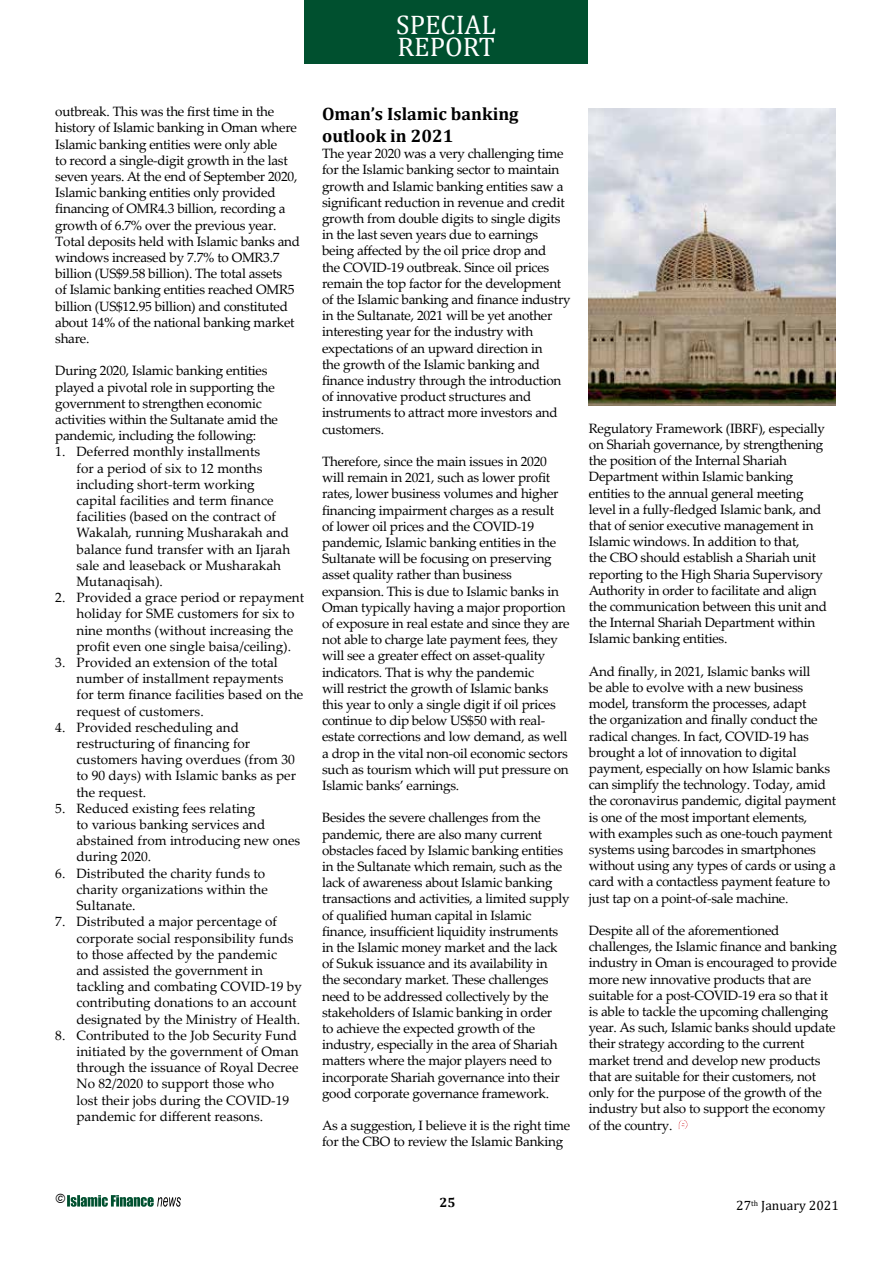
<style>
.page{position:relative;width:893px;height:1263px;background:#fff}
.page>*{position:absolute;margin:0;border:0;box-sizing:border-box;transform-origin:0 0}
.t1{font:27px/21.9px "Cambria";color:#fff}
.t2{font:700 18px/21.6px "Cambria";color:#000}
.t3{font:13.5px/16.2px "Palatino Linotype";letter-spacing:-.02em;color:#000}
.t4{font:13.5px/16.2px "Palatino Linotype";color:#000}
.t5{font:13.5px "Cambria";color:#000}
.t6{font:700 13.5px "Cambria";color:#000}
.t7{font:italic 13.5px "Franklin Gothic";color:#000}
</style>
<div class="page">
<svg style="left:67px;top:1195px;width:114px;height:12px"></svg>
<div style="left:304px;top:0;width:284px;height:64px;background:#00502f"></div>
<svg style="left:678px;top:1120px;width:10px;height:9px"></svg>
<img style="left:589px;top:108px;width:246px;height:297px">
<h1 class="t1" style="left:396px;top:13px;width:101px">SPECIAL<br>REPORT</h1>
<p class="t3" style="left:55px;top:103px;width:246px">outbreak. This was the first time in the history of Islamic banking in Oman where Islamic banking entities were only able<br>to record a single-digit growth in the last seven years. At the end of September 2020, Islamic banking entities only provided financing of OMR4.3 billion, recording a growth of 6.7% over the previous year.<br>Total deposits held with Islamic banks and windows increased by 7.7% to OMR3.7 billion (US$9.58 billion). The total assets<br>of Islamic banking entities reached OMR5 billion (US$12.95 billion) and constituted about 14% of the national banking market share.</p>
<p class="t3" style="left:55px;top:362px;width:224px">During 2020, Islamic banking entities played a pivotal role in supporting the government to strengthen economic activities within the Sultanate amid the pandemic, including the following:</p>
<p class="t4" style="left:77px;top:443px;width:215px;text-indent:-21px">1. Deferred monthly installments<br>for a period of six to 12 months including short-term working capital facilities and term finance facilities (based on the contract of<br>Wakalah, running Musharakah and balance fund transfer with an Ijarah sale and leaseback or Musharakah<br>Mutanaqisah).</p>
<p class="t4" style="left:77px;top:589px;width:229px;text-indent:-21px">2. Provided a grace period or repayment holiday for SME customers for six to nine months (without increasing the profit even one single baisa/ceiling).</p>
<p class="t4" style="left:77px;top:654px;width:228px;text-indent:-21px">3. Provided an extension of the total number of installment repayments for term finance facilities based on the request of customers.</p>
<p class="t4" style="left:77px;top:719px;width:221px;text-indent:-21px">4. Provided rescheduling and restructuring of financing for customers having overdues (from 30 to 90 days) with Islamic banks as per the request.</p>
<p class="t4" style="left:77px;top:800px;width:225px;text-indent:-21px">5. Reduced existing fees relating<br>to various banking services and abstained from introducing new ones during 2020.</p>
<p class="t4" style="left:77px;top:864px;width:193px;text-indent:-21px">6. Distributed the charity funds to charity organizations within the<br>Sultanate.</p>
<p class="t4" style="left:77px;top:913px;width:227px;text-indent:-21px">7. Distributed a major percentage of corporate social responsibility funds to those affected by the pandemic and assisted the government in tackling and combating COVID-19 by contributing donations to an account designated by the Ministry of Health.</p>
<p class="t4" style="left:77px;top:1026px;width:224px;text-indent:-21px">8. Contributed to the Job Security Fund initiated by the government of Oman through the issuance of Royal Decree No 82/2020 to support those who lost their jobs during the COVID-19 pandemic for different reasons.</p>
<h2 class="t2" style="left:322px;top:103px;width:198px">Oman’s Islamic banking outlook in 2021</h2>
<p class="t3" style="left:322px;top:145px;width:250px">The year 2020 was a very challenging time for the Islamic banking sector to maintain growth and Islamic banking entities saw a significant reduction in revenue and credit growth from double digits to single digits in the last seven years due to earnings being affected by the oil price drop and<br>the COVID-19 outbreak. Since oil prices remain the top factor for the development of the Islamic banking and finance industry in the Sultanate, 2021 will be yet another interesting year for the industry with expectations of an upward direction in<br>the growth of the Islamic banking and finance industry through the introduction of innovative product structures and instruments to attract more investors and customers.</p>
<p class="t3" style="left:322px;top:453px;width:249px">Therefore, since the main issues in 2020 will remain in 2021, such as lower profit rates, lower business volumes and higher financing impairment charges as a result<br>of lower oil prices and the COVID-19 pandemic, Islamic banking entities in the Sultanate will be focusing on preserving asset quality rather than business expansion. This is due to Islamic banks in Oman typically having a major proportion of exposure in real estate and since they are not able to charge late payment fees, they will see a greater effect on asset-quality indicators. That is why the pandemic<br>will restrict the growth of Islamic banks this year to only a single digit if oil prices continue to dip below US$50 with real&shy;estate corrections and low demand, as well a drop in the vital non-oil economic sectors such as tourism which will put pressure on Islamic banks’ earnings.</p>
<p class="t3" style="left:322px;top:809px;width:249px">Besides the severe challenges from the pandemic, there are also many current obstacles faced by Islamic banking entities in the Sultanate which remain, such as the lack of awareness about Islamic banking transactions and activities, a limited supply of qualified human capital in Islamic finance, insufficient liquidity instruments in the Islamic money market and the lack of Sukuk issuance and its availability in<br>the secondary market. These challenges need to be addressed collectively by the stakeholders of Islamic banking in order<br>to achieve the expected growth of the industry, especially in the area of Shariah matters where the major players need to incorporate Shariah governance into their good corporate governance framework.</p>
<p class="t3" style="left:322px;top:1117px;width:250px">As a suggestion, I believe it is the right time for the CBO to review the Islamic Banking</p>
<p class="t3" style="left:589px;top:419px;width:240px">Regulatory Framework (IBRF), especially on Shariah governance, by strengthening the position of the Internal Shariah Department within Islamic banking entities to the annual general meeting level in a fully-fledged Islamic bank, and that of senior executive management in Islamic windows. In addition to that,<br>the CBO should establish a Shariah unit reporting to the High Sharia Supervisory Authority in order to facilitate and align the communication between this unit and the Internal Shariah Department within Islamic banking entities.</p>
<p class="t3" style="left:589px;top:662px;width:249px">And finally, in 2021, Islamic banks will<br>be able to evolve with a new business model, transform the processes, adapt<br>the organization and finally conduct the radical changes. In fact, COVID-19 has brought a lot of innovation to digital payment, especially on how Islamic banks can simplify the technology. Today, amid the coronavirus pandemic, digital payment is one of the most important elements, with examples such as one-touch payment systems using barcodes in smartphones without using any types of cards or using a card with a contactless payment feature to just tap on a point-of-sale machine.</p>
<p class="t3" style="left:589px;top:922px;width:250px">Despite all of the aforementioned challenges, the Islamic finance and banking industry in Oman is encouraged to provide more new innovative products that are suitable for a post-COVID-19 era so that it is able to tackle the upcoming challenging year. As such, Islamic banks should update their strategy according to the current market trend and develop new products that are suitable for their customers, not only for the purpose of the growth of the industry but also to support the economy of the country.</p>
<p class="t7" style="left:55px;top:1190px;width:12px">©</p>
<p class="t6" style="left:440px;top:1193px;width:17px">25</p>
<p class="t5" style="left:736px;top:1198px;width:104px">27<sup>th</sup> January 2021</p>
</div>
